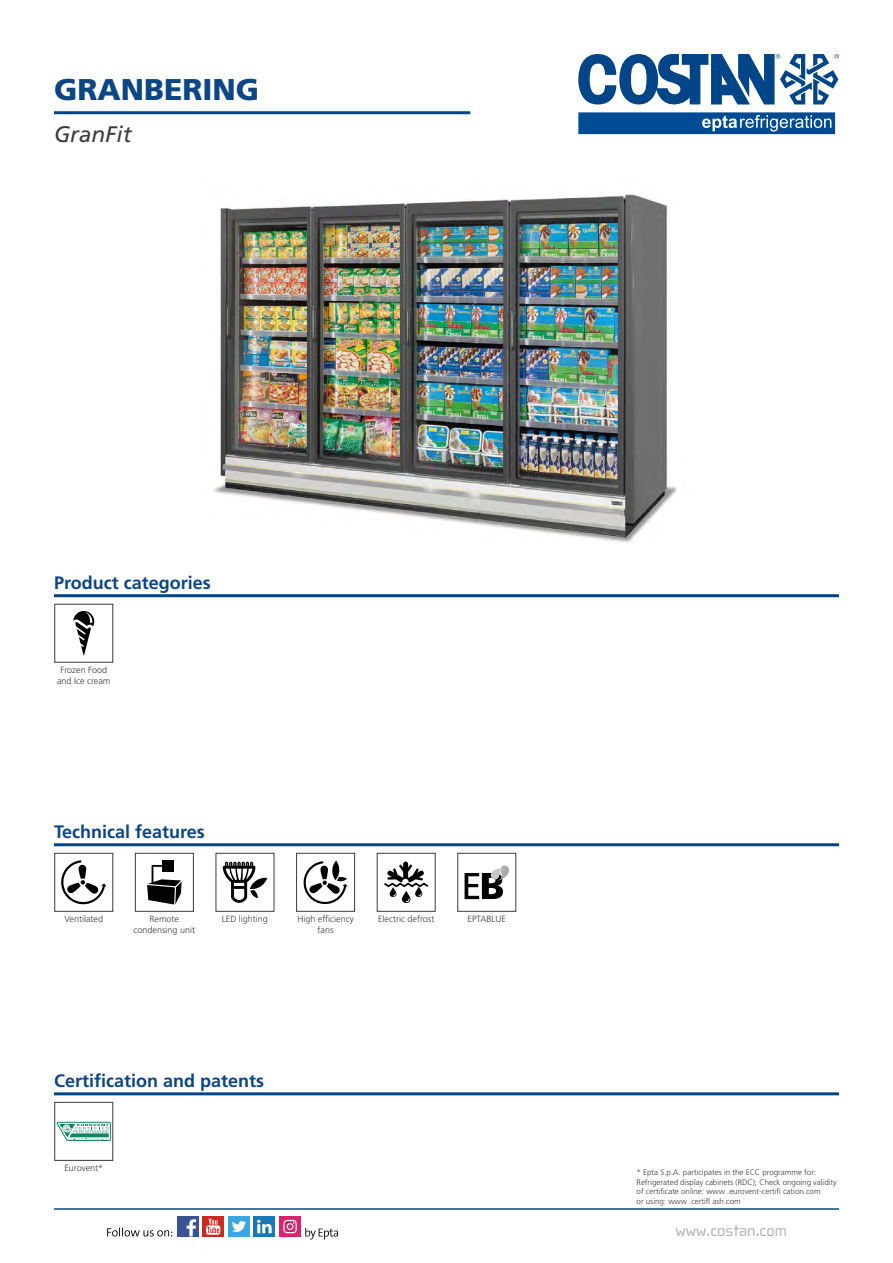
<style>
.page{position:relative;width:893px;height:1263px;background:#fff}
.page>*{position:absolute;margin:0;border:0;box-sizing:border-box;transform-origin:0 0}
.t1{font:900 30px "Frutiger LT Std";color:#0c4684}
.t2{font:italic 22.5px "Frutiger LT Std";color:#3c3c3b}
.t3{font:700 18px "Frutiger LT Std";color:#0c4684}
.t4{font:16.5px "Cholla Wide";color:#b3b2b2}
.t5{font:300 9px/10.8px "Frutiger LT Std";color:#3c3c3b;text-align:center}
.t6{font:300 7.95px/9.6px "Frutiger LT Std";color:#3c3c3b}
</style>
<div class="page">
<hr style="left:54px;top:1208px;width:785px;height:2px;background:#0c4684">
<div style="left:203px;top:1216px;width:21px;height:21px;background:#cb2a20"></div>
<svg style="left:206px;top:1218px;width:14px;height:17px"></svg>
<div style="left:177px;top:1216px;width:21px;height:21px;background:#3b5293"></div>
<svg style="left:187px;top:1219px;width:9px;height:17px"></svg>
<div style="left:254px;top:1216px;width:21px;height:21px;background:#1a78b4"></div>
<svg style="left:257px;top:1220px;width:15px;height:13px"></svg>
<div style="left:228px;top:1216px;width:22px;height:21px;background:#3aa7df"></div>
<svg style="left:232px;top:1221px;width:14px;height:11px"></svg>
<svg style="left:107px;top:1227px;width:65px;height:9px"></svg>
<svg style="left:305px;top:1228px;width:33px;height:11px"></svg>
<div style="left:279px;top:1216px;width:22px;height:21px;background:#dc226b"></div>
<svg style="left:283px;top:1220px;width:14px;height:13px"></svg>
<hr style="left:54px;top:111px;width:416px;height:3px;background:#014587">
<hr style="left:54px;top:1092px;width:785px;height:3px;background:#014587">
<hr style="left:54px;top:843px;width:785px;height:3px;background:#014587">
<hr style="left:54px;top:594px;width:785px;height:3px;background:#014587">
<svg style="left:578px;top:54px;width:261px;height:80px"></svg>
<svg style="left:73px;top:611px;width:21px;height:45px"></svg>
<div style="left:54px;top:604px;width:59px;height:59px;border:1px solid #3c3c3b"></div>
<img style="left:214px;top:194px;width:463px;height:348px">
<svg style="left:57px;top:1122px;width:54px;height:19px"></svg>
<div style="left:54px;top:1102px;width:59px;height:59px;border:1px solid #3c3c3b"></div>
<svg style="left:303px;top:861px;width:45px;height:44px"></svg>
<svg style="left:331px;top:860px;width:9px;height:20px"></svg>
<div style="left:296px;top:853px;width:59px;height:59px;border:1px solid #3c3c3b"></div>
<svg style="left:384px;top:861px;width:44px;height:42px"></svg>
<div style="left:377px;top:853px;width:59px;height:59px;border:1px solid #3c3c3b"></div>
<svg style="left:61px;top:860px;width:45px;height:45px"></svg>
<div style="left:54px;top:853px;width:59px;height:59px;border:1px solid #3c3c3b"></div>
<div style="left:163px;top:860px;width:11px;height:12px;background:#020203"></div>
<svg style="left:147px;top:865px;width:35px;height:39px"></svg>
<div style="left:135px;top:853px;width:59px;height:59px;border:1px solid #3c3c3b"></div>
<svg style="left:250px;top:877px;width:17px;height:13px"></svg>
<svg style="left:223px;top:862px;width:35px;height:41px"></svg>
<div style="left:216px;top:853px;width:58px;height:59px;border:1px solid #3c3c3b"></div>
<svg style="left:465px;top:865px;width:44px;height:34px"></svg>
<div style="left:457px;top:853px;width:59px;height:59px;border:1px solid #3c3c3b"></div>
<h1 class="t1" style="left:54px;top:72px;width:207px">GRANBERING</h1>
<h2 class="t2" style="left:54px;top:121px;width:79px">GranFit</h2>
<h3 class="t3" style="left:54px;top:572px;width:158px">Product categories</h3>
<p class="t5" style="left:57px;top:664px;width:55px">Frozen Food and Ice cream</p>
<h3 class="t3" style="left:54px;top:821px;width:152px">Technical features</h3>
<p class="t5" style="left:65px;top:914px;width:40px">Ventilated</p>
<p class="t5" style="left:150px;top:914px;width:31px">Remote</p>
<p class="t5" style="left:378px;top:914px;width:58px">Electric defrost</p>
<p class="t5" style="left:134px;top:924px;width:63px">condensing unit</p>
<p class="t5" style="left:297px;top:914px;width:58px">High efficiency fans</p>
<p class="t5" style="left:222px;top:914px;width:48px">LED lighting</p>
<p class="t5" style="left:468px;top:914px;width:40px">EPTABLUE</p>
<h3 class="t3" style="left:54px;top:1070px;width:212px">Certification and patents</h3>
<p class="t5" style="left:64px;top:1163px;width:40px">Eurovent*</p>
<p class="t6" style="left:637px;top:1167px;width:202px">* Epta S.p.A. participates in the ECC programme for:<br>Refrigerated display cabinets (RDC); Check ongoing validity of certificate online: www .eurovent-certifi cation.com<br>or using: www .certifl ash.com</p>
<h3 class="t4" style="left:675px;top:1221px;width:113px">www.costan.com</h3>
</div>
